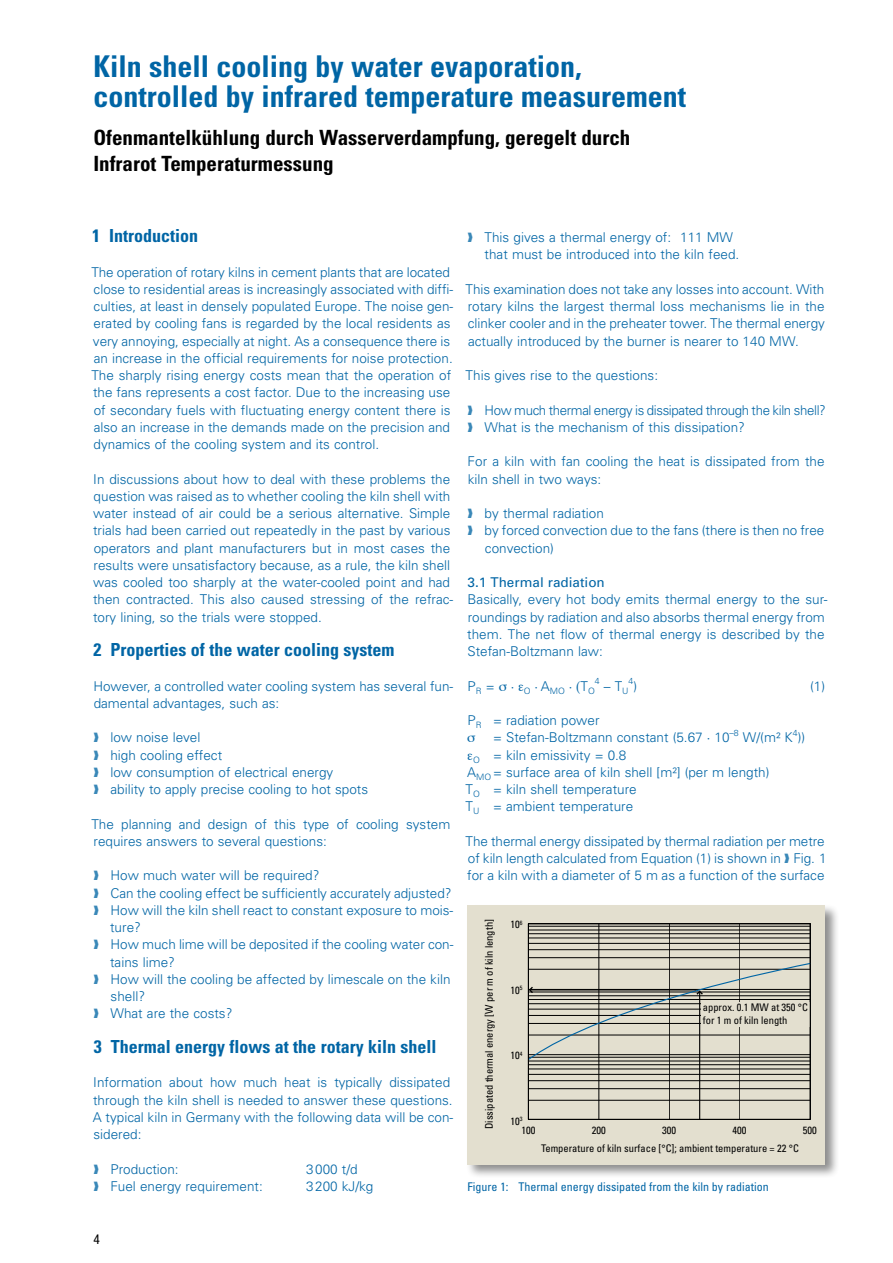
<style>
.page{position:relative;width:893px;height:1263px;background:#fff}
.page>*{position:absolute;margin:0;border:0;box-sizing:border-box;transform-origin:0 0}
.t1{font:700 condensed 30px/30px "Univers";color:#0065a5}
.t2{font:700 condensed 21px/25.5px "Univers";color:#000}
.t3{font:700 condensed 18px "Univers";color:#0065a5}
.t4{font:300 13.5px/17.2px "Univers";color:#0065a5}
.t5{font:300 13.5px/17.2px "Univers";letter-spacing:-.025em;color:#0065a5}
.t6{font:13.5px "Univers";color:#0065a5}
.t7{font:condensed 12px "Univers";color:#0065a5}
.t8{font:condensed 10.5px/12.6px "Univers";color:#000}
.t9{font:300 8.7px "Univers";color:#0065a5}
.s1{font-family:"Caslon";font-weight:400}
</style>
<div class="page">
<div style="left:466px;top:903px;width:373px;height:276px;background:#000;opacity:.45"></div>
<div style="left:468px;top:905px;width:357px;height:259px;background:#e3dfcf"></div>
<hr style="left:528px;top:1100px;width:282px;height:1px;background:#000">
<hr style="left:528px;top:1088px;width:282px;height:1px;background:#000">
<hr style="left:528px;top:1080px;width:282px;height:1px;background:#000">
<hr style="left:528px;top:1069px;width:282px;height:1px;background:#000">
<hr style="left:528px;top:1064px;width:282px;height:1px;background:#000">
<hr style="left:528px;top:1061px;width:282px;height:1px;background:#000">
<hr style="left:528px;top:1074px;width:282px;height:1px;background:#000">
<hr style="left:528px;top:957px;width:282px;height:1px;background:#000">
<hr style="left:528px;top:949px;width:282px;height:1px;background:#000">
<hr style="left:528px;top:938px;width:282px;height:1px;background:#000">
<hr style="left:528px;top:933px;width:282px;height:1px;background:#000">
<hr style="left:528px;top:930px;width:282px;height:1px;background:#000">
<hr style="left:528px;top:926px;width:282px;height:1px;background:#000">
<hr style="left:528px;top:943px;width:282px;height:1px;background:#000">
<hr style="left:599px;top:924px;width:1px;height:195px;background:#000">
<hr style="left:669px;top:924px;width:1px;height:195px;background:#000">
<hr style="left:740px;top:924px;width:1px;height:195px;background:#000">
<hr style="left:699px;top:992px;width:1px;height:127px;background:#000">
<svg style="left:527px;top:962px;width:282px;height:99px"></svg>
<div style="left:701px;top:1002px;width:108px;height:25px;background:#e3dfcf"></div>
<div style="left:528px;top:923px;width:283px;height:197px;border:1px solid #000"></div>
<h1 class="t1" style="left:93px;top:52px;width:594px">Kiln shell cooling by water evaporation, controlled by infrared temperature measurement</h1>
<h2 class="t2" style="left:93px;top:125px;width:538px">Ofenmantelkühlung durch Wasserverdampfung, geregelt durch<br>Infrarot Temperaturmessung</h2>
<h3 class="t3" style="left:92px;top:225px;width:108px">1 Introduction</h3>
<p class="t4" style="left:91px;top:263px;width:363px">The operation of rotary kilns in cement plants that are located close to residential areas is increasingly associated with diffi&shy;culties, at least in densely populated Europe. The noise gen&shy;erated by cooling fans is regarded by the local residents as very annoying, especially at night. As a consequence there is an increase in the official requirements for noise protection.<br>The sharply rising energy costs mean that the operation of the fans represents a cost factor. Due to the increasing use of secondary fuels with fluctuating energy content there is also an increase in the demands made on the precision and dynamics of the cooling system and its control.</p>
<p class="t4" style="left:93px;top:470px;width:362px">In discussions about how to deal with these problems the question was raised as to whether cooling the kiln shell with water instead of air could be a serious alternative. Simple trials had been carried out repeatedly in the past by various operators and plant manufacturers but in most cases the results were unsatisfactory because, as a rule, the kiln shell was cooled too sharply at the water-cooled point and had then contracted. This also caused stressing of the refrac&shy;tory lining, so the trials were stopped.</p>
<h3 class="t3" style="left:94px;top:639px;width:302px">2 Properties of the water cooling system</h3>
<p class="t4" style="left:93px;top:677px;width:361px">However, a controlled water cooling system has several fun&shy;damental advantages, such as:</p>
<p class="t4" style="left:110px;top:729px;width:259px">low noise level<br>high cooling effect<br>low consumption of electrical energy ability to apply precise cooling to hot spots</p>
<p class="t4" style="left:91px;top:815px;width:360px">The planning and design of this type of cooling system requires answers to several questions:</p>
<p class="t4" style="left:110px;top:867px;width:345px">How much water will be required?<br>Can the cooling effect be sufficiently accurately adjusted?<br>How will the kiln shell react to constant exposure to mois&shy;ture?<br>How much lime will be deposited if the cooling water con&shy;tains lime?<br>How will the cooling be affected by limescale on the kiln shell?<br>What are the costs?</p>
<h3 class="t3" style="left:94px;top:1035px;width:344px">3 Thermal energy flows at the rotary kiln shell</h3>
<p class="t4" style="left:93px;top:1074px;width:362px">Information about how much heat is typically dissipated through the kiln shell is needed to answer these questions.<br>A typical kiln in Germany with the following data will be con&shy;sidered:</p>
<p class="t4" style="left:110px;top:1160px;width:70px">Production:</p>
<p class="t4" style="left:306px;top:1160px;width:53px">3000 t/d</p>
<p class="t4" style="left:110px;top:1177px;width:154px">Fuel energy requirement:</p>
<p class="t4" style="left:306px;top:1177px;width:69px">3200 kJ/kg</p>
<p class="t4" style="left:485px;top:229px;width:256px">This gives a thermal energy of: 111 MW that must be introduced into the kiln feed.</p>
<p class="t4" style="left:466px;top:280px;width:361px;text-align:justify">This examination does not take any losses into account. With rotary kilns the largest thermal loss mechanisms lie in the clinker cooler and in the preheater tower. The thermal energy actually introduced by the burner is nearer to 140 MW.</p>
<p class="t4" style="left:466px;top:367px;width:194px">This gives rise to the questions:</p>
<p class="t5" style="left:485px;top:401px;width:343px">How much thermal energy is dissipated through the kiln shell?<br>What is the mechanism of this dissipation?</p>
<p class="t4" style="left:468px;top:453px;width:358px">For a kiln with fan cooling the heat is dissipated from the kiln shell in two ways:</p>
<p class="t4" style="left:485px;top:505px;width:341px">by thermal radiation<br>by forced convection due to the fans (there is then no free convection)</p>
<p class="t6" style="left:468px;top:574px;width:139px">3.1 Thermal radiation</p>
<p class="t4" style="left:467px;top:591px;width:362px">Basically, every hot body emits thermal energy to the sur&shy;roundings by radiation and also absorbs thermal energy from them. The net flow of thermal energy is described by the Stefan-Boltzmann law:</p>
<p class="t9" style="left:468px;top:685px;width:129px"><sup>P</sup>R <sup>=</sup> <sup>·</sup> O <sup>·</sup> <sup>A</sup>MO <sup>·</sup> <sup>T</sup>O</p>
<p class="t9" style="left:595px;top:675px;width:6px">4</p>
<p class="t9" style="left:629px;top:675px;width:6px">4</p>
<p class="t4" style="left:604px;top:677px;width:35px">– T<sub>U</sub> )</p>
<p class="t4" style="left:810px;top:677px;width:17px">(1)</p>
<p class="t4" style="left:493px;top:712px;width:238px;text-indent:-26px">P<sub>R</sub> = radiation power<br>= Stefan-Boltzmann constant (5.67 <span class="s1">·</span> 10</p>
<p class="t9" style="left:730px;top:727px;width:11px">–8</p>
<p class="t9" style="left:793px;top:727px;width:6px">4</p>
<p class="t4" style="left:743px;top:729px;width:64px">W/(m² K ))</p>
<p class="t4" style="left:466px;top:746px;width:305px;text-indent:7px"><sub>O</sub> = kiln emissivity = 0.8<br>A<sub>MO</sub> = surface area of kiln shell [m²] (per m length)<br>T<sub>O</sub> = kiln shell temperature<br>T<sub>U</sub> = ambient temperature</p>
<p class="t4" style="left:466px;top:832px;width:362px">The thermal energy dissipated by thermal radiation per metre of kiln length calculated from Equation (1) is shown in Fig. 1 for a kiln with a diameter of 5 m as a function of the surface</p>
<p class="t8" style="left:483px;top:1129px;width:211px;rotate:-90deg">Dissipated thermal energy [W per m of kiln length]</p>
<p class="t8" style="left:510px;top:918px;width:14px">10<sup>6</sup></p>
<p class="t8" style="left:510px;top:983px;width:14px">10<sup>5</sup></p>
<p class="t8" style="left:510px;top:1049px;width:14px">10<sup>4</sup></p>
<p class="t8" style="left:703px;top:1001px;width:107px">approx. 0.1 MW at 350 °C for 1 m of kiln length</p>
<p class="t8" style="left:510px;top:1114px;width:14px">10<sup>3</sup></p>
<p class="t8" style="left:521px;top:1123px;width:15px">100</p>
<p class="t8" style="left:592px;top:1123px;width:15px">200</p>
<p class="t8" style="left:662px;top:1123px;width:15px">300</p>
<p class="t8" style="left:733px;top:1123px;width:15px">400</p>
<p class="t8" style="left:803px;top:1123px;width:15px">500</p>
<p class="t8" style="left:541px;top:1142px;width:259px">Temperature of kiln surface [°C]; ambient temperature = 22 °C</p>
<p class="t7" style="left:468px;top:1179px;width:303px">Figure 1: Thermal energy dissipated from the kiln by radiation</p>
</div>
